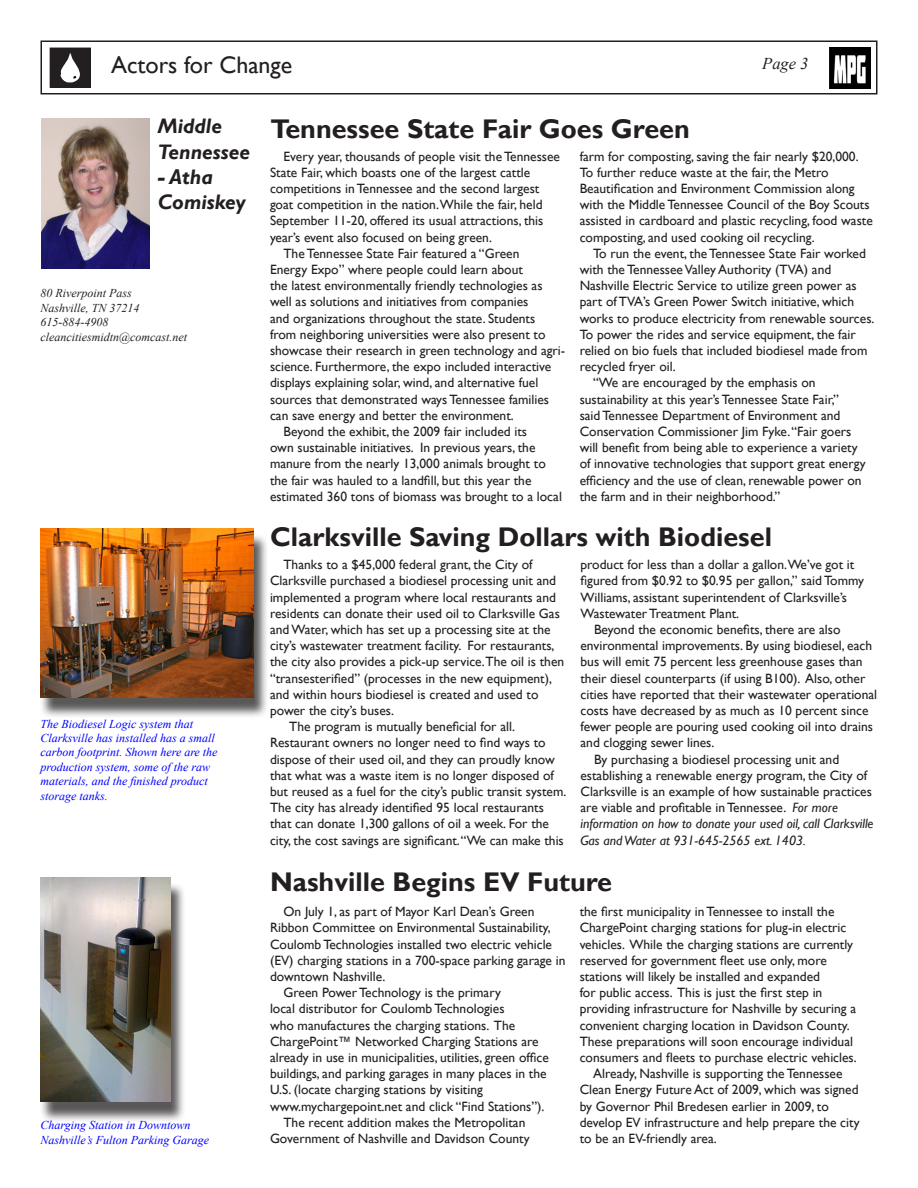
<style>
.page{position:relative;width:918px;height:1188px;background:#fff}
.page>*{position:absolute;margin:0;border:0;box-sizing:border-box;transform-origin:0 0}
.t1{font:700 27px "Gill Sans";color:#231f20}
.t2{font:24px "Gill Sans";color:#231f20}
.Headline{font:italic 700 21px/25.2px "Gill Sans";color:#231f20}
.t3{font:italic 16.5px "Times New Roman";color:#231f20}
.t4{font:13.5px/16.2px "Gill Sans";color:#231f20}
.t5{font:italic 12px/14.4px "Times New Roman";color:#00f}
.t6{font:italic 12px "Times New Roman";color:#231f20}
.s1{font-style:italic}
</style>
<div class="page">
<img style="left:41px;top:119px;width:109px;height:149px">
<img style="left:829px;top:47px;width:41px;height:41px">
<div style="left:40px;top:882px;width:145px;height:240px;background:#231f20;opacity:.75"></div>
<img style="left:40px;top:877px;width:130px;height:225px">
<div style="left:50px;top:48px;width:40px;height:39px;background:#231f20"></div>
<svg style="left:61px;top:53px;width:19px;height:29px"></svg>
<div style="left:40px;top:40px;width:838px;height:54px;border:2px solid #231f20"></div>
<div style="left:40px;top:533px;width:229px;height:186px;background:#231f20;opacity:.75"></div>
<img style="left:40px;top:528px;width:213px;height:170px">
<p class="t2" style="left:111px;top:51px;width:183px">Actors for Change</p>
<p class="t3" style="left:762px;top:52px;width:48px">Page 3</p>
<p class="Headline" style="left:158px;top:114px;width:94px">Middle<br>Tennessee</p>
<p class="Headline" style="left:158px;top:165px;width:89px">- Atha<br>Comiskey</p>
<p class="t6" style="left:40px;top:285px;width:93px">80 Riverpoint Pass</p>
<p class="t6" style="left:40px;top:300px;width:101px">Nashville, TN 37214</p>
<p class="t6" style="left:40px;top:314px;width:69px">615-884-4908</p>
<p class="t6" style="left:40px;top:328px;width:148px">cleancitiesmidtn@comcast.net</p>
<p class="t5" style="left:40px;top:716px;width:179px">The Biodiesel Logic system that<br>Clarksville has installed has a small carbon footprint. Shown here are the production system, some of the raw materials, and the finished product storage tanks.</p>
<p class="t5" style="left:40px;top:1118px;width:170px">Charging Station in Downtown<br>Nashville’s Fulton Parking Garage</p>
<p class="t1" style="left:270px;top:112px;width:421px">Tennessee State Fair Goes Green</p>
<p class="t4" style="left:270px;top:148px;width:292px;text-indent:14px">Every year, thousands of people visit the Tennessee State Fair, which boasts one of the largest cattle competitions in Tennessee and the second largest goat competition in the nation.While the fair, held September 11-20, offered its usual attractions, this year’s event also focused on being green.</p>
<p class="t4" style="left:270px;top:245px;width:297px;text-indent:14px">The Tennessee State Fair featured a “Green<br>Energy Expo” where people could learn about<br>the latest environmentally friendly technologies as well as solutions and initiatives from companies<br>and organizations throughout the state. Students<br>from neighboring universities were also present to showcase their research in green technology and agri&shy;science. Furthermore, the expo included interactive displays explaining solar, wind, and alternative fuel sources that demonstrated ways Tennessee families can save energy and better the environment.</p>
<p class="t4" style="left:270px;top:424px;width:293px;text-indent:14px">Beyond the exhibit, the 2009 fair included its<br>own sustainable initiatives. In previous years, the manure from the nearly 13,000 animals brought to the fair was hauled to a landfill, but this year the estimated 360 tons of biomass was brought to a local</p>
<p class="t4" style="left:580px;top:148px;width:295px">farm for composting, saving the fair nearly $20,000.<br>To further reduce waste at the fair, the Metro Beautification and Environment Commission along with the Middle Tennessee Council of the Boy Scouts assisted in cardboard and plastic recycling, food waste composting, and used cooking oil recycling.</p>
<p class="t4" style="left:580px;top:245px;width:296px;text-indent:14px">To run the event, the Tennessee State Fair worked with the Tennessee Valley Authority (TVA) and Nashville Electric Service to utilize green power as part of TVA’s Green Power Switch initiative, which works to produce electricity from renewable sources.<br>To power the rides and service equipment, the fair relied on bio fuels that included biodiesel made from recycled fryer oil.</p>
<p class="t4" style="left:580px;top:375px;width:287px;text-indent:14px">“We are encouraged by the emphasis on sustainability at this year’s Tennessee State Fair,”<br>said Tennessee Department of Environment and Conservation Commissioner Jim Fyke. “Fair goers will benefit from being able to experience a variety of innovative technologies that support great energy efficiency and the use of clean, renewable power on the farm and in their neighborhood.”</p>
<p class="t1" style="left:270px;top:521px;width:504px">Clarksville Saving Dollars with Biodiesel</p>
<p class="t4" style="left:270px;top:557px;width:296px;text-indent:14px">Thanks to a $45,000 federal grant, the City of Clarksville purchased a biodiesel processing unit and implemented a program where local restaurants and residents can donate their used oil to Clarksville Gas and Water, which has set up a processing site at the city’s wastewater treatment facility. For restaurants, the city also provides a pick-up service.The oil is then “transesterified” (processes in the new equipment), and within hours biodiesel is created and used to power the city’s buses.</p>
<p class="t4" style="left:270px;top:719px;width:298px;text-indent:19px">The program is mutually beneficial for all.<br>Restaurant owners no longer need to find ways to dispose of their used oil, and they can proudly know that what was a waste item is no longer disposed of but reused as a fuel for the city’s public transit system.<br>The city has already identified 95 local restaurants that can donate 1,300 gallons of oil a week. For the city, the cost savings are significant. “We can make this</p>
<p class="t4" style="left:580px;top:557px;width:285px">product for less than a dollar a gallon.We’ve got it figured from $0.92 to $0.95 per gallon,” said Tommy Williams, assistant superintendent of Clarksville’s Wastewater Treatment Plant.</p>
<p class="t4" style="left:580px;top:622px;width:298px;text-indent:14px">Beyond the economic benefits, there are also environmental improvements. By using biodiesel, each bus will emit 75 percent less greenhouse gases than their diesel counterparts (if using B100). Also, other cities have reported that their wastewater operational costs have decreased by as much as 10 percent since fewer people are pouring used cooking oil into drains and clogging sewer lines.</p>
<p class="t4" style="left:580px;top:751px;width:294px;text-indent:14px">By purchasing a biodiesel processing unit and establishing a renewable energy program, the City of Clarksville is an example of how sustainable practices are viable and profitable in Tennessee. <span class="s1">For more information on how to donate your used oil, call Clarksville Gas and Water at 931-645-2565 ext. 1403.</span></p>
<p class="t1" style="left:270px;top:866px;width:344px">Nashville Begins EV Future</p>
<p class="t4" style="left:270px;top:904px;width:297px;text-indent:14px">On July 1, as part of Mayor Karl Dean’s Green Ribbon Committee on Environmental Sustainability, Coulomb Technologies installed two electric vehicle (EV) charging stations in a 700-space parking garage in downtown Nashville.</p>
<p class="t4" style="left:270px;top:985px;width:280px;text-indent:14px">Green Power Technology is the primary<br>local distributor for Coulomb Technologies<br>who manufactures the charging stations. The ChargePoint™ Networked Charging Stations are already in use in municipalities, utilities, green office buildings, and parking garages in many places in the U.S. (locate charging stations by visiting www.mychargepoint.net and click “Find Stations”).</p>
<p class="t4" style="left:270px;top:1115px;width:261px;text-indent:14px">The recent addition makes the Metropolitan<br>Government of Nashville and Davidson County</p>
<p class="t4" style="left:580px;top:904px;width:279px">the first municipality in Tennessee to install the ChargePoint charging stations for plug-in electric vehicles. While the charging stations are currently reserved for government fleet use only, more stations will likely be installed and expanded<br>for public access. This is just the first step in providing infrastructure for Nashville by securing a convenient charging location in Davidson County.<br>These preparations will soon encourage individual consumers and fleets to purchase electric vehicles.</p>
<p class="t4" style="left:580px;top:1066px;width:281px;text-indent:14px">Already, Nashville is supporting the Tennessee Clean Energy Future Act of 2009, which was signed by Governor Phil Bredesen earlier in 2009, to develop EV infrastructure and help prepare the city to be an EV-friendly area.</p>
</div>
